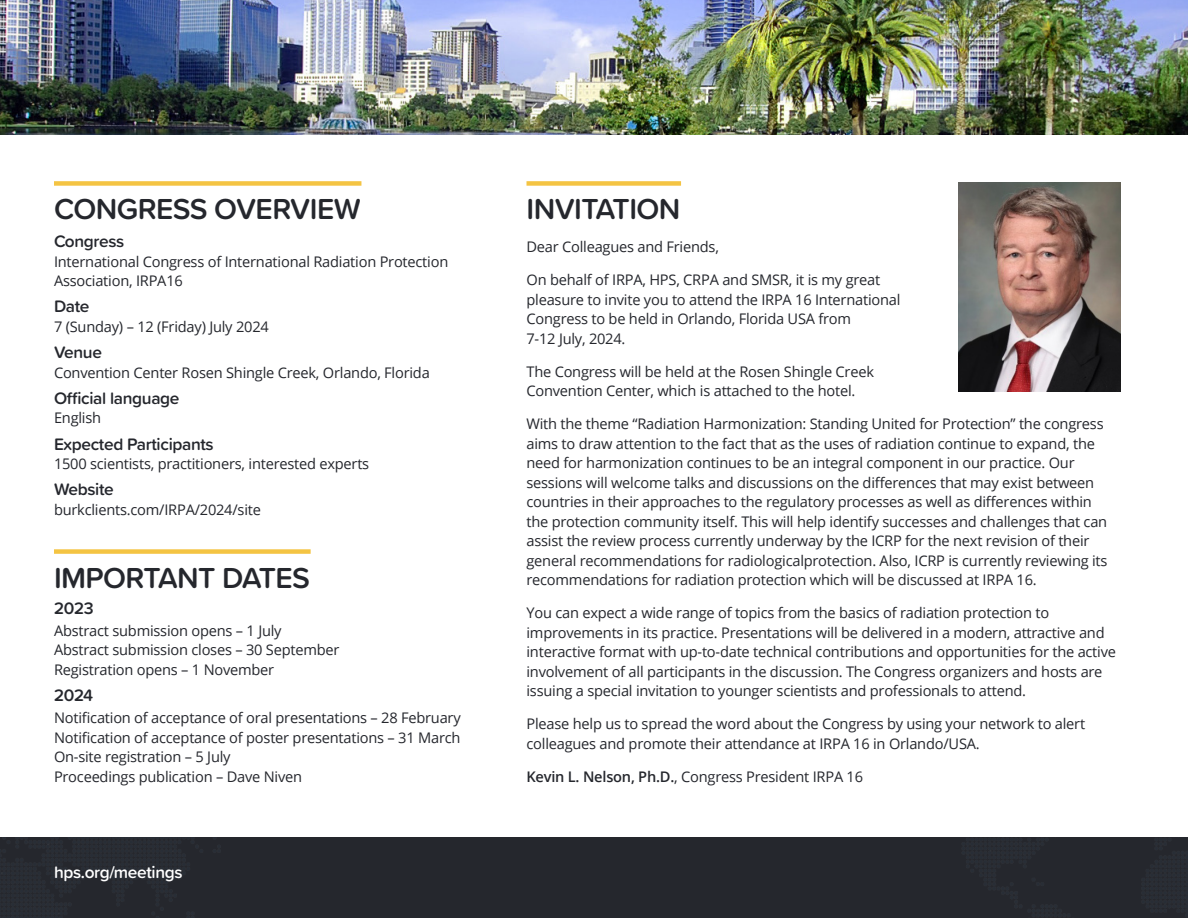
<style>
.page{position:relative;width:1188px;height:918px;background:#fff}
.page>*{position:absolute;margin:0;border:0;box-sizing:border-box;transform-origin:0 0}
.t1{font:600 30px "Proxima Soft";letter-spacing:-.02em;color:#25272d}
.Subhead{font:600 17.25px "Proxima Soft";letter-spacing:-.02em;color:#25272d}
.Subhead-2{font:600 17.25px "Proxima Soft";letter-spacing:-.02em;color:#fff}
.t2{font:14.7px/19.5px "Open Sans";letter-spacing:-.015em;color:#25272d}
.s1{font-weight:600}
</style>
<div class="page">
<div style="left:526px;top:181px;width:155px;height:5px;background:#f4c443"></div>
<img style="left:958px;top:182px;width:162px;height:210px">
<div style="left:54px;top:181px;width:307px;height:5px;background:#f4c443"></div>
<div style="left:54px;top:549px;width:257px;height:5px;background:#f4c443"></div>
<img style="left:0;top:0;width:1188px;height:135px">
<div style="left:0;top:837px;width:1188px;height:81px;background:#25272d"></div>
<p class="t1" style="left:54px;top:187px;width:308px">CONGRESS OVERVIEW</p>
<p class="Subhead" style="left:54px;top:228px;width:72px">Congress</p>
<p class="t2" style="left:54px;top:251px;width:396px">International Congress of International Radiation Protection<br>Association, IRPA16</p>
<p class="Subhead" style="left:54px;top:294px;width:37px">Date</p>
<p class="t2" style="left:54px;top:316px;width:216px">7 (Sunday) – 12 (Friday) July 2024</p>
<p class="Subhead" style="left:54px;top:339px;width:49px">Venue</p>
<p class="t2" style="left:54px;top:362px;width:377px">Convention Center Rosen Shingle Creek, Orlando, Florida</p>
<p class="Subhead" style="left:54px;top:385px;width:127px">Official language</p>
<p class="t2" style="left:54px;top:408px;width:49px">English</p>
<p class="Subhead" style="left:54px;top:431px;width:161px">Expected Participants</p>
<p class="t2" style="left:54px;top:454px;width:317px">1500 scientists, practitioners, interested experts</p>
<p class="Subhead" style="left:54px;top:477px;width:61px">Website</p>
<p class="t2" style="left:54px;top:499px;width:208px">burkclients.com/IRPA/2024/site</p>
<p class="t1" style="left:54px;top:555px;width:258px">IMPORTANT DATES</p>
<p class="Subhead" style="left:54px;top:595px;width:41px">2023</p>
<p class="t2" style="left:54px;top:621px;width:229px">Abstract submission opens – 1 July</p>
<p class="t2" style="left:54px;top:640px;width:287px">Abstract submission closes – 30 September</p>
<p class="t2" style="left:54px;top:660px;width:222px">Registration opens – 1 November</p>
<p class="Subhead" style="left:54px;top:683px;width:41px">2024</p>
<p class="t2" style="left:54px;top:708px;width:408px">Notification of acceptance of oral presentations – 28 February</p>
<p class="t2" style="left:54px;top:727px;width:408px">Notification of acceptance of poster presentations – 31 March</p>
<p class="t2" style="left:54px;top:747px;width:178px">On-site registration – 5 July</p>
<p class="t2" style="left:54px;top:766px;width:250px">Proceedings publication – Dave Niven</p>
<p class="Subhead-2" style="left:54px;top:859px;width:130px">hps.org/meetings</p>
<p class="t1" style="left:526px;top:187px;width:155px">INVITATION</p>
<p class="t2" style="left:526px;top:237px;width:194px">Dear Colleagues and Friends,</p>
<p class="t2" style="left:526px;top:270px;width:375px">On behalf of IRPA, HPS, CRPA and SMSR, it is my great pleasure to invite you to attend the IRPA 16 International Congress to be held in Orlando, Florida USA from<br>7-12 July, 2024.</p>
<p class="t2" style="left:526px;top:361px;width:349px">The Congress will be held at the Rosen Shingle Creek<br>Convention Center, which is attached to the hotel.</p>
<p class="t2" style="left:526px;top:414px;width:583px">With the theme “Radiation Harmonization: Standing United for Protection” the congress aims to draw attention to the fact that as the uses of radiation continue to expand, the need for harmonization continues to be an integral component in our practice. Our sessions will welcome talks and discussions on the differences that may exist between countries in their approaches to the regulatory processes as well as differences within the protection community itself. This will help identify successes and challenges that can assist the review process currently underway by the ICRP for the next revision of their general recommendations for radiologicalprotection. Also, ICRP is currently reviewing its recommendations for radiation protection which will be discussed at IRPA 16.</p>
<p class="t2" style="left:526px;top:603px;width:591px">You can expect a wide range of topics from the basics of radiation protection to improvements in its practice. Presentations will be delivered in a modern, attractive and interactive format with up-to-date technical contributions and opportunities for the active involvement of all participants in the discussion. The Congress organizers and hosts are issuing a special invitation to younger scientists and professionals to attend.</p>
<p class="t2" style="left:526px;top:714px;width:560px">Please help us to spread the word about the Congress by using your network to alert colleagues and promote their attendance at IRPA 16 in Orlando/USA.</p>
<p class="t2" style="left:526px;top:766px;width:338px"><span class="s1">Kevin L. Nelson, Ph.D.</span>, Congress President IRPA 16</p>
</div>
